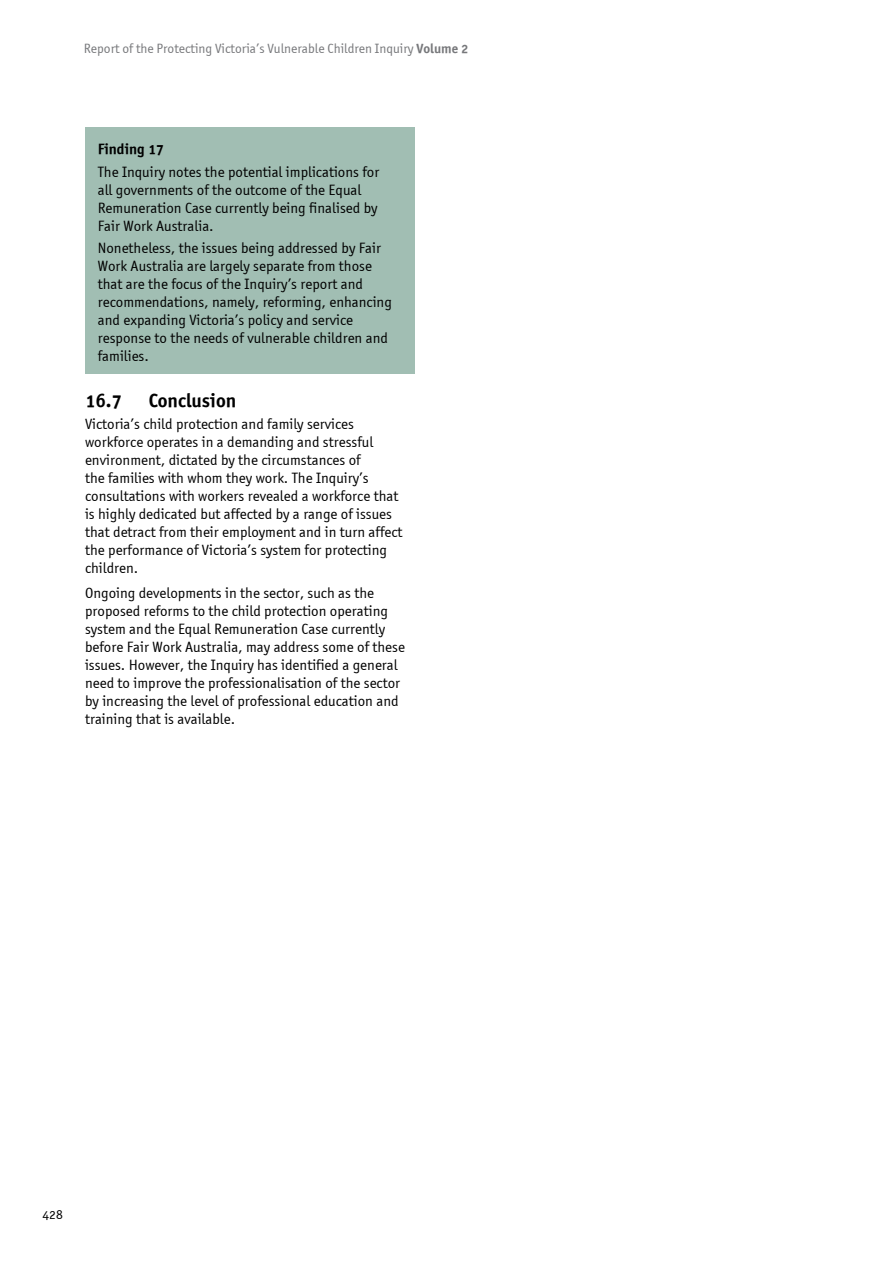
<style>
.page{position:relative;width:893px;height:1263px;background:#fff}
.page>*{position:absolute;margin:0;border:0;box-sizing:border-box;transform-origin:0 0}
.t1{font:19.5px "Officina Sans OSITCTT Bold";color:#000}
.t2{font:15px/18px "Officina Sans OSITCTT Book";color:#000}
.t3{font:15px "Officina Sans OSITCTT Bold";color:#000}
.t4{font:13.5px "Officina Sans OSITCTT Book";color:#77787b}
.t5{font:13.5px "Officina Sans OSITCTT Book";color:#000}
.s1{font-family:"Officina Sans OSITCTT Bold"}
</style>
<div class="page">
<div style="left:85px;top:127px;width:330px;height:247px;background:#a1beb3"></div>
<p class="t4" style="left:84px;top:41px;width:386px">Report of the Protecting Victoria’s Vulnerable Children Inquiry <span class="s1">Volume 2</span></p>
<p class="t3" style="left:98px;top:140px;width:68px">Finding 17</p>
<p class="t2" style="left:98px;top:163px;width:283px">The Inquiry notes the potential implications for all governments of the outcome of the Equal Remuneration Case currently being finalised by Fair Work Australia.</p>
<p class="t2" style="left:98px;top:239px;width:296px">Nonetheless, the issues being addressed by Fair Work Australia are largely separate from those that are the focus of the Inquiry’s report and recommendations, namely, reforming, enhancing and expanding Victoria’s policy and service response to the needs of vulnerable children and families.</p>
<h1 class="t1" style="left:85px;top:388px;width:39px">16.7</h1>
<h1 class="t1" style="left:149px;top:388px;width:89px">Conclusion</h1>
<p class="t2" style="left:85px;top:415px;width:319px">Victoria’s child protection and family services workforce operates in a demanding and stressful environment, dictated by the circumstances of<br>the families with whom they work. The Inquiry’s consultations with workers revealed a workforce that is highly dedicated but affected by a range of issues that detract from their employment and in turn affect the performance of Victoria’s system for protecting children.</p>
<p class="t2" style="left:85px;top:584px;width:321px">Ongoing developments in the sector, such as the proposed reforms to the child protection operating system and the Equal Remuneration Case currently before Fair Work Australia, may address some of these issues. However, the Inquiry has identified a general need to improve the professionalisation of the sector by increasing the level of professional education and training that is available.</p>
<p class="t5" style="left:43px;top:1206px;width:22px">428</p>
</div>
